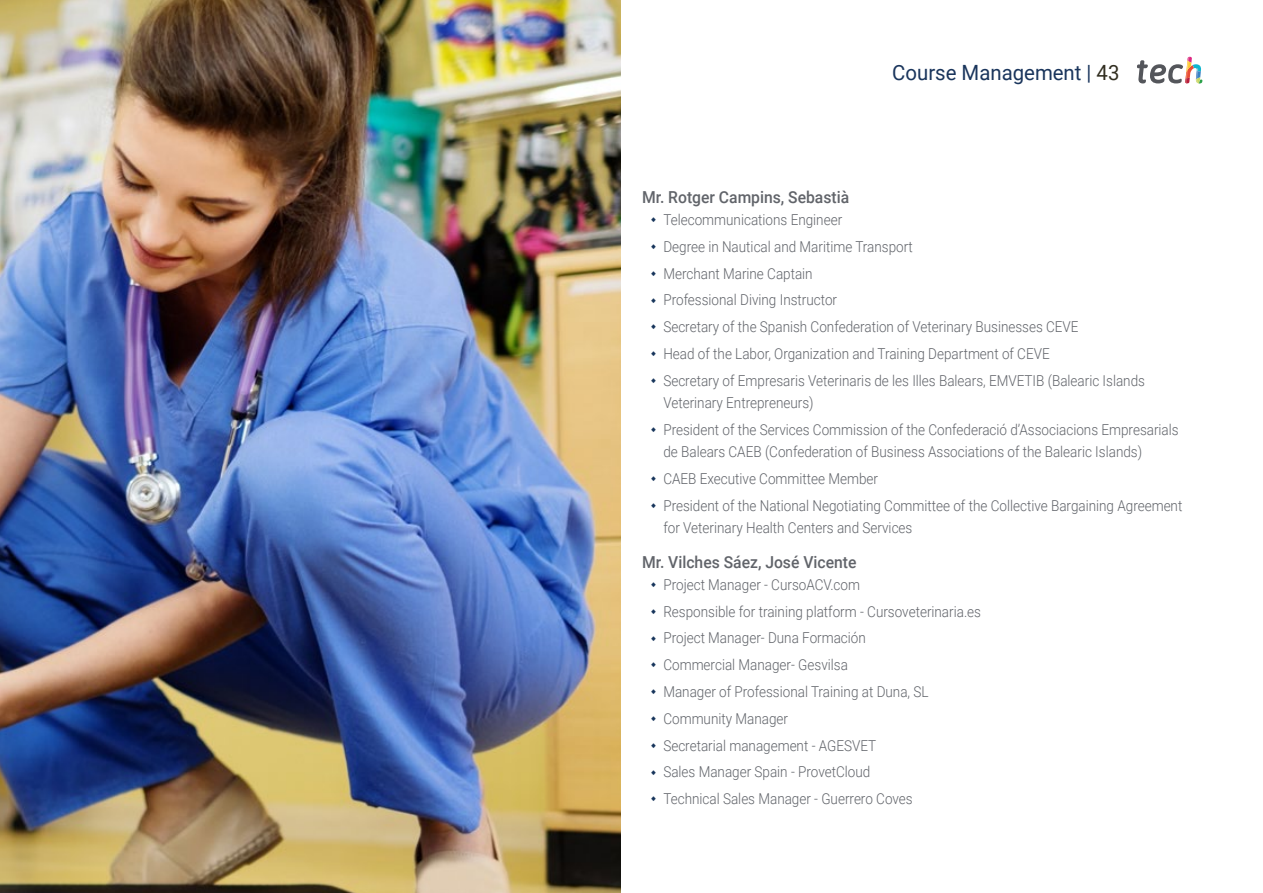
<style>
.page{position:relative;width:1263px;height:893px;background:#fff}
.page>*{position:absolute;margin:0;border:0;box-sizing:border-box;transform-origin:0 0}
.t1{font:21px "Roboto";color:#1a355c}
.t2{font:500 16.5px "Roboto";color:#61646a;scale:.95 1}
.t3{font:300 15px/26.7px "Roboto";color:#61646a;scale:.9 1}
.s1{color:#312e20}
</style>
<div class="page">
<svg style="left:1137px;top:57px;width:65px;height:27px"></svg>
<img style="left:0;top:0;width:621px;height:893px">
<h1 class="t1" style="left:892px;top:57px;width:229px">Course Management | <span class="s1">43</span></h1>
<p class="t2" style="left:642px;top:185px;width:220px">Mr. Rotger Campins, Sebastià</p>
<p class="t3" style="left:663px;top:206px;width:537px">Telecommunications Engineer<br>Degree in Nautical and Maritime Transport<br>Merchant Marine Captain<br>Professional Diving Instructor<br>Secretary of the Spanish Confederation of Veterinary Businesses CEVE<br>Head of the Labor, Organization and Training Department of CEVE<br>Secretary of Empresaris Veterinaris de les Illes Balears, EMVETIB (Balearic Islands</p>
<p class="t3" style="left:663px;top:389px;width:574px">Veterinary Entrepreneurs)<br>President of the Services Commission of the Confederació d’Associacions Empresarials</p>
<p class="t3" style="left:663px;top:438px;width:578px">de Balears CAEB (Confederation of Business Associations of the Balearic Islands)<br>CAEB Executive Committee Member<br>President of the National Negotiating Committee of the Collective Bargaining Agreement</p>
<p class="t3" style="left:663px;top:514px;width:278px">for Veterinary Health Centers and Services</p>
<p class="t2" style="left:642px;top:550px;width:227px">Mr. Vilches Sáez, José Vicente</p>
<p class="t3" style="left:663px;top:571px;width:354px">Project Manager - CursoACV.com<br>Responsible for training platform - Cursoveterinaria.es Project Manager- Duna Formación<br>Commercial Manager- Gesvilsa<br>Manager of Professional Training at Duna, SL Community Manager<br>Secretarial management - AGESVET<br>Sales Manager Spain - ProvetCloud<br>Technical Sales Manager - Guerrero Coves</p>
</div>
